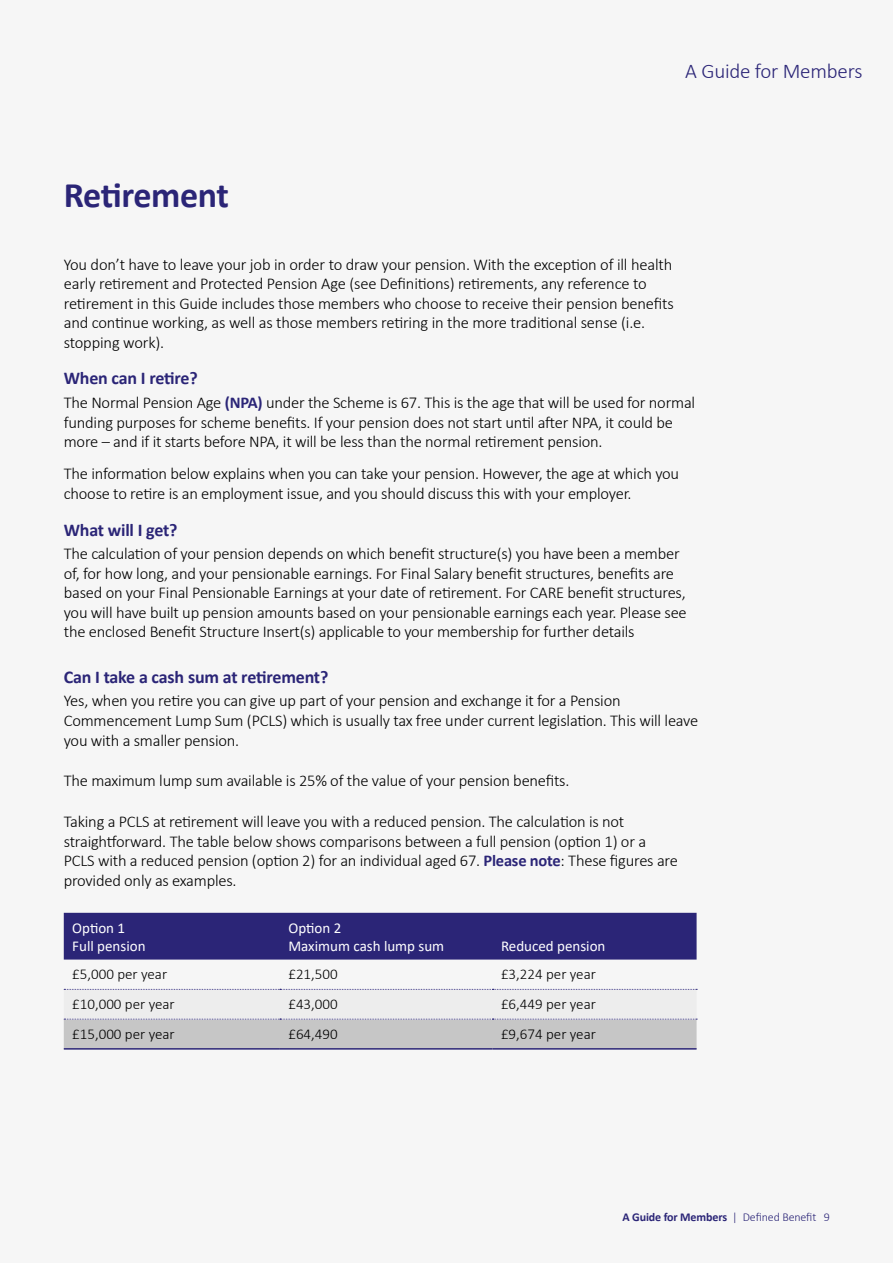
<style>
.page{position:relative;width:893px;height:1263px;background:#f6f6f6}
.page>*{position:absolute;margin:0;border:0;box-sizing:border-box;transform-origin:0 0}
.t1{font:700 36px "Calibri";letter-spacing:-.015em;color:#2b2577}
.t2{font:300 21px "Calibri";letter-spacing:-.01em;color:#2b2577}
.t3{font:700 18px "Calibri";letter-spacing:-.01em;color:#2b2577}
.t4{font:300 16.5px/19.5px "Calibri";letter-spacing:-.015em;color:#000}
.t5{font:300 15px "Calibri";color:#000}
.t6{font:15px/18px "Calibri";color:#fff}
.t7{font:700 12px "Calibri";letter-spacing:-.01em;color:#2b2577}
.s1{font-weight:700;color:#2b2577}
.s2{font-weight:300}
</style>
<div class="page">
<div style="left:64px;top:913px;width:633px;height:46px;background:#2b2577"></div>
<svg style="left:64px;top:989px;width:633px;height:60px"></svg>
<h1 class="t1" style="left:64px;top:170px;width:167px">Retirement</h1>
<p class="t2" style="left:685px;top:58px;width:179px">A Guide for Members</p>
<p class="t4" style="left:64px;top:254px;width:611px">You don’t have to leave your job in order to draw your pension. With the exception of ill health early retirement and Protected Pension Age (see Definitions) retirements, any reference to retirement in this Guide includes those members who choose to receive their pension benefits and continue working, as well as those members retiring in the more traditional sense (i.e. stopping work).</p>
<p class="t3" style="left:64px;top:366px;width:136px">When can I retire?</p>
<p class="t4" style="left:64px;top:393px;width:633px">The Normal Pension Age <span class="s1">(NPA)</span> under the Scheme is 67. This is the age that will be used for normal funding purposes for scheme benefits. If your pension does not start until after NPA, it could be more – and if it starts before NPA, it will be less than the normal retirement pension.</p>
<p class="t4" style="left:64px;top:464px;width:617px">The information below explains when you can take your pension. However, the age at which you choose to retire is an employment issue, and you should discuss this with your employer.</p>
<p class="t3" style="left:64px;top:517px;width:115px">What will I get?</p>
<p class="t4" style="left:64px;top:544px;width:624px">The calculation of your pension depends on which benefit structure(s) you have been a member of, for how long, and your pensionable earnings. For Final Salary benefit structures, benefits are based on your Final Pensionable Earnings at your date of retirement. For CARE benefit structures, you will have built up pension amounts based on your pensionable earnings each year. Please see the enclosed Benefit Structure Insert(s) applicable to your membership for further details</p>
<p class="t3" style="left:64px;top:664px;width:266px">Can I take a cash sum at retirement?</p>
<p class="t4" style="left:64px;top:691px;width:636px">Yes, when you retire you can give up part of your pension and exchange it for a Pension<br>Commencement Lump Sum (PCLS) which is usually tax free under current legislation. This will leave you with a smaller pension.</p>
<p class="t4" style="left:64px;top:771px;width:507px">The maximum lump sum available is 25% of the value of your pension benefits.</p>
<p class="t4" style="left:64px;top:812px;width:616px">Taking a PCLS at retirement will leave you with a reduced pension. The calculation is not straightforward. The table below shows comparisons between a full pension (option 1) or a PCLS with a reduced pension (option 2) for an individual aged 67. <span class="s1">Please note</span>: These figures are provided only as examples.</p>
<p class="t6" style="left:72px;top:918px;width:75px">Option 1<br>Full pension</p>
<p class="t6" style="left:288px;top:918px;width:157px">Option 2<br>Maximum cash lump sum</p>
<p class="t6" style="left:501px;top:936px;width:106px">Reduced pension</p>
<p class="t5" style="left:72px;top:965px;width:96px">£5,000 per year</p>
<p class="t5" style="left:288px;top:965px;width:51px">£21,500</p>
<p class="t5" style="left:501px;top:965px;width:96px">£3,224 per year</p>
<p class="t5" style="left:72px;top:995px;width:104px">£10,000 per year</p>
<p class="t5" style="left:288px;top:995px;width:51px">£43,000</p>
<p class="t5" style="left:501px;top:995px;width:96px">£6,449 per year</p>
<p class="t5" style="left:72px;top:1024px;width:104px">£15,000 per year</p>
<p class="t5" style="left:288px;top:1024px;width:51px">£64,490</p>
<p class="t5" style="left:501px;top:1024px;width:96px">£9,674 per year</p>
<p class="t7" style="left:622px;top:1208px;width:209px">A Guide for Members <span class="s2">| Defined Benefit 9</span></p>
</div>
